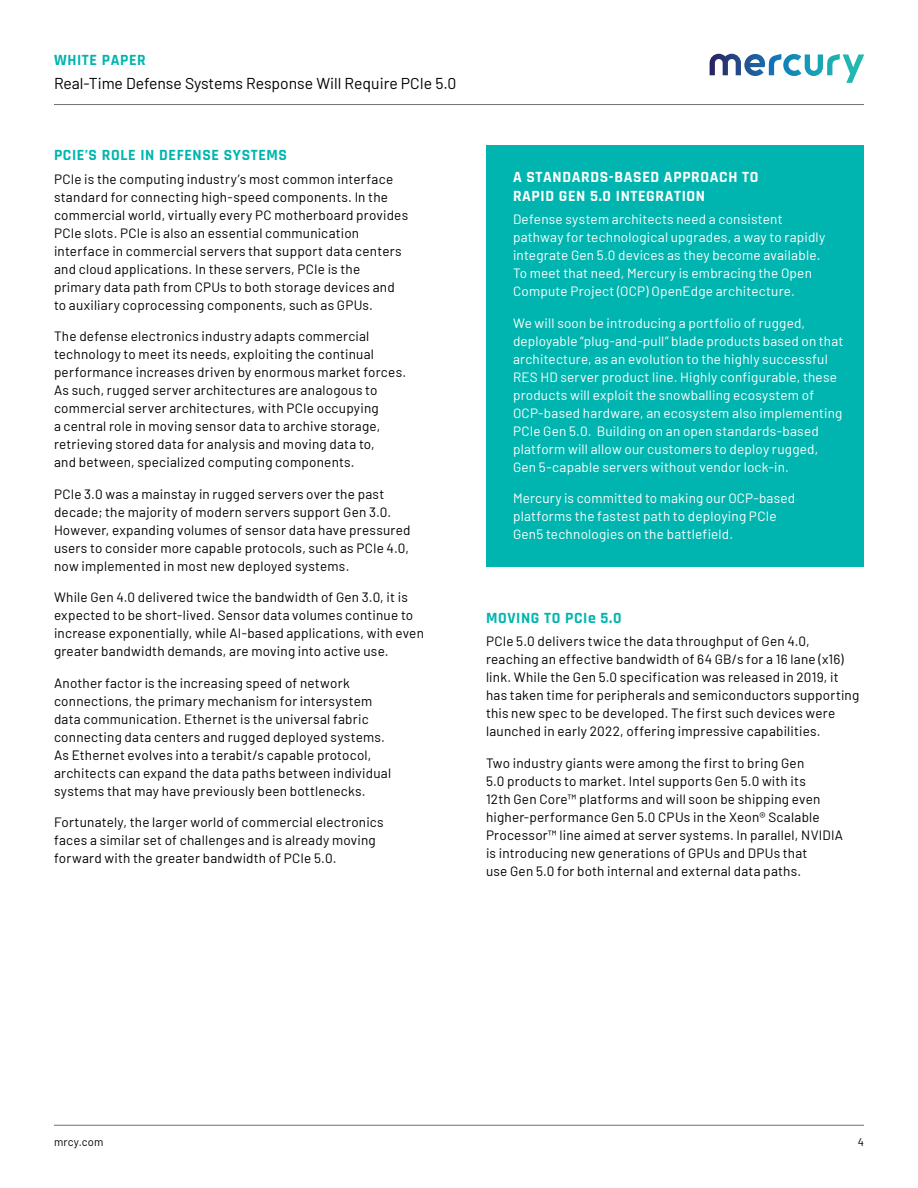
<style>
.page{position:relative;width:918px;height:1188px;background:#fff}
.page>*{position:absolute;margin:0;border:0;box-sizing:border-box;transform-origin:0 0}
.t1{font:700 15.75px "Rajdhani";letter-spacing:.04em;color:#00b5af}
.t2{font:15.75px "Barlow";color:#000}
.t3{font:700 15.75px/18.8px "Rajdhani";letter-spacing:.04em;color:#fff}
.t4{font:13.5px/18px "Barlow";letter-spacing:.015em;color:#000}
.t5{font:13.5px/18px "Barlow";letter-spacing:.015em;color:#fff}
.t6{font:11.25px "Barlow";letter-spacing:.015em;color:#000}
</style>
<div class="page">
<hr style="left:54px;top:1125px;width:810px;height:1px;background:#6d6e71">
<hr style="left:54px;top:104px;width:810px;height:1px;background:#6d6e71">
<svg style="left:710px;top:54px;width:154px;height:29px"></svg>
<div style="left:486px;top:146px;width:378px;height:421px;background:#00b5af"></div>
<p class="t1" style="left:54px;top:51px;width:93px">WHITE PAPER</p>
<p class="t2" style="left:54px;top:72px;width:404px">Real-Time Defense Systems Response Will Require PCIe 5.0</p>
<p class="t1" style="left:54px;top:146px;width:235px">PCIE’S ROLE IN DEFENSE SYSTEMS</p>
<p class="t4" style="left:54px;top:169px;width:356px">PCIe is the computing industry’s most common interface standard for connecting high-speed components. In the commercial world, virtually every PC motherboard provides PCIe slots. PCIe is also an essential communication interface in commercial servers that support data centers and cloud applications. In these servers, PCIe is the primary data path from CPUs to both storage devices and to auxiliary coprocessing components, such as GPUs.</p>
<p class="t4" style="left:54px;top:326px;width:354px">The defense electronics industry adapts commercial technology to meet its needs, exploiting the continual performance increases driven by enormous market forces.<br>As such, rugged server architectures are analogous to commercial server architectures, with PCIe occupying<br>a central role in moving sensor data to archive storage, retrieving stored data for analysis and moving data to,<br>and between, specialized computing components.</p>
<p class="t4" style="left:54px;top:484px;width:358px">PCIe 3.0 was a mainstay in rugged servers over the past decade; the majority of modern servers support Gen 3.0.<br>However, expanding volumes of sensor data have pressured users to consider more capable protocols, such as PCIe 4.0, now implemented in most new deployed systems.</p>
<p class="t4" style="left:54px;top:587px;width:372px">While Gen 4.0 delivered twice the bandwidth of Gen 3.0, it is expected to be short-lived. Sensor data volumes continue to increase exponentially, while AI-based applications, with even greater bandwidth demands, are moving into active use.</p>
<p class="t4" style="left:54px;top:673px;width:339px">Another factor is the increasing speed of network connections, the primary mechanism for intersystem data communication. Ethernet is the universal fabric connecting data centers and rugged deployed systems.<br>As Ethernet evolves into a terabit/s capable protocol, architects can expand the data paths between individual systems that may have previously been bottlenecks.</p>
<p class="t4" style="left:54px;top:812px;width:331px">Fortunately, the larger world of commercial electronics faces a similar set of challenges and is already moving forward with the greater bandwidth of PCIe 5.0.</p>
<p class="t3" style="left:513px;top:168px;width:247px">A STANDARDS-BASED APPROACH TO<br>RAPID GEN 5.0 INTEGRATION</p>
<p class="t5" style="left:513px;top:209px;width:314px">Defense system architects need a consistent pathway for technological upgrades, a way to rapidly integrate Gen 5.0 devices as they become available.<br>To meet that need, Mercury is embracing the Open Compute Project (OCP) OpenEdge architecture.</p>
<p class="t5" style="left:513px;top:313px;width:332px">We will soon be introducing a portfolio of rugged, deployable “plug-and-pull” blade products based on that architecture, as an evolution to the highly successful RES HD server product line. Highly configurable, these products will exploit the snowballing ecosystem of OCP-based hardware, an ecosystem also implementing PCIe Gen 5.0. Building on an open standards-based platform will allow our customers to deploy rugged, Gen 5-capable servers without vendor lock-in.</p>
<p class="t5" style="left:513px;top:488px;width:284px">Mercury is committed to making our OCP-based platforms the fastest path to deploying PCIe<br>Gen5 technologies on the battlefield.</p>
<p class="t1" style="left:486px;top:608px;width:137px">MOVING TO PCIe 5.0</p>
<p class="t4" style="left:486px;top:631px;width:375px">PCIe 5.0 delivers twice the data throughput of Gen 4.0, reaching an effective bandwidth of 64 GB/s for a 16 lane (x16) link. While the Gen 5.0 specification was released in 2019, it has taken time for peripherals and semiconductors supporting this new spec to be developed. The first such devices were launched in early 2022, offering impressive capabilities.</p>
<p class="t4" style="left:486px;top:753px;width:359px">Two industry giants were among the first to bring Gen<br>5.0 products to market. Intel supports Gen 5.0 with its<br>12th Gen Core™ platforms and will soon be shipping even higher-performance Gen 5.0 CPUs in the Xeon® Scalable Processor™ line aimed at server systems. In parallel, NVIDIA is introducing new generations of GPUs and DPUs that<br>use Gen 5.0 for both internal and external data paths.</p>
<p class="t6" style="left:54px;top:1134px;width:51px">mrcy.com</p>
<p class="t6" style="left:858px;top:1134px;width:8px">4</p>
</div>
